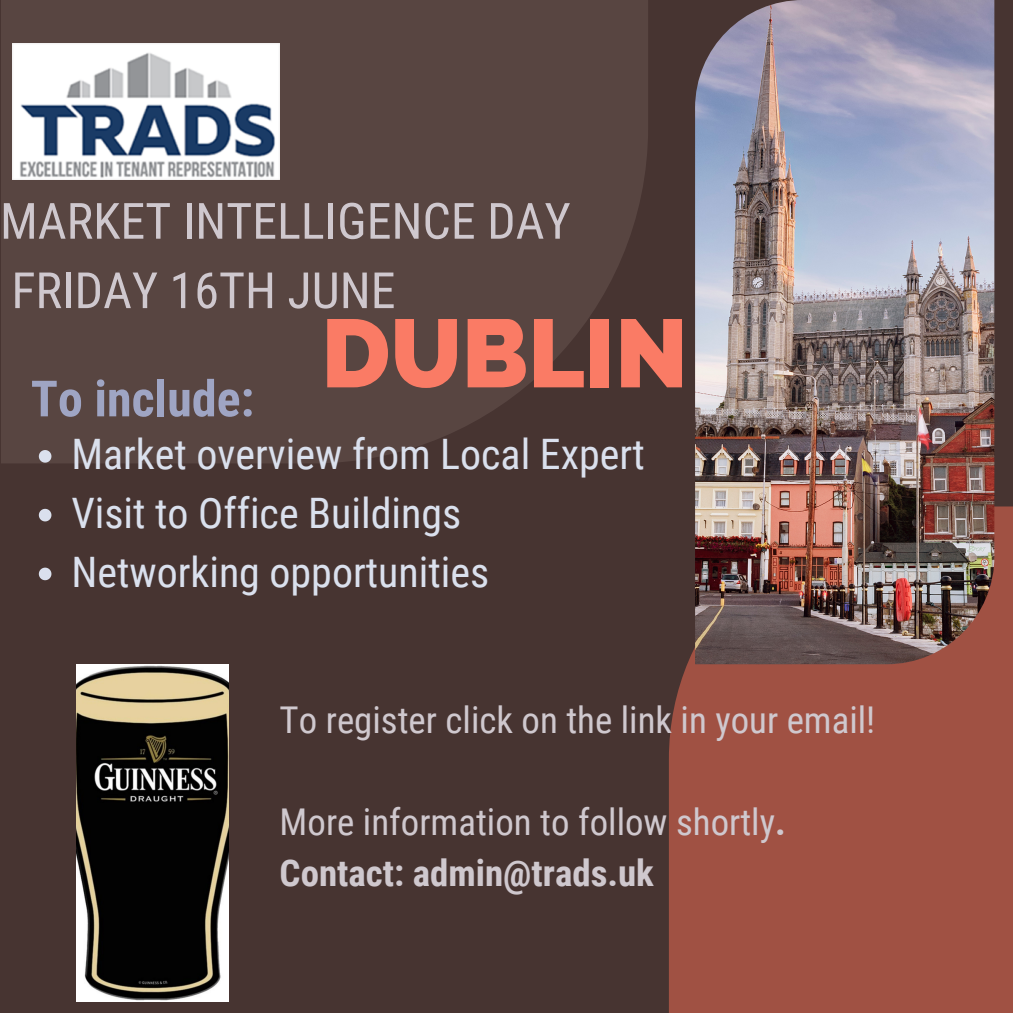
<style>
.page{position:relative;width:1013px;height:1013px;background:#fff}
.page>*{position:absolute;margin:0;border:0;box-sizing:border-box;transform-origin:0 0}
.t1{font:800 96.25px "Raleway";color:#fa7b65}
.t2{font:50px/69.4px "Roboto Condensed";color:#cfc8ce}
.t3{font:700 50px "Roboto Condensed";color:#9fa5c4}
.t4{font:42px/58.8px "Roboto Condensed";color:#dae0ed}
.t5{font:36.88px/50.9px "Roboto Condensed";color:#cfc8ce}
.s1{font-weight:700}
</style>
<div class="page">
<div style="left:0;top:0;width:1012px;height:1012px;background:#473431"></div>
<svg style="left:1px;top:0;width:647px;height:463px;background:#56433f"></svg>
<div style="left:669px;top:506px;width:343px;height:506px;background:#a05143"></div>
<img style="left:695px;top:0;width:299px;height:664px">
<img style="left:12px;top:43px;width:268px;height:136px">
<img style="left:77px;top:664px;width:152px;height:337px">
<svg style="left:39px;top:450px;width:12px;height:12px"></svg>
<svg style="left:39px;top:509px;width:12px;height:12px"></svg>
<svg style="left:39px;top:567px;width:12px;height:13px"></svg>
<h2 class="t2" style="left:0;top:187px;width:572px">MARKET INTELLIGENCE DAY<br>FRIDAY 16TH JUNE</h2>
<h2 class="t3" style="left:31px;top:370px;width:225px">To include:</h2>
<h1 class="t1" style="left:321px;top:297px;width:368px">DUBLIN</h1>
<p class="t4" style="left:71px;top:425px;width:575px">Market overview from Local Expert<br>Visit to Office Buildings<br>Networking opportunities</p>
<p class="t5" style="left:280px;top:695px;width:597px">To register click on the link in your email!</p>
<p class="t5" style="left:280px;top:797px;width:507px">More information to follow shortly<span class="s1">.<br>Contact: admin@trads.uk</span></p>
</div>
